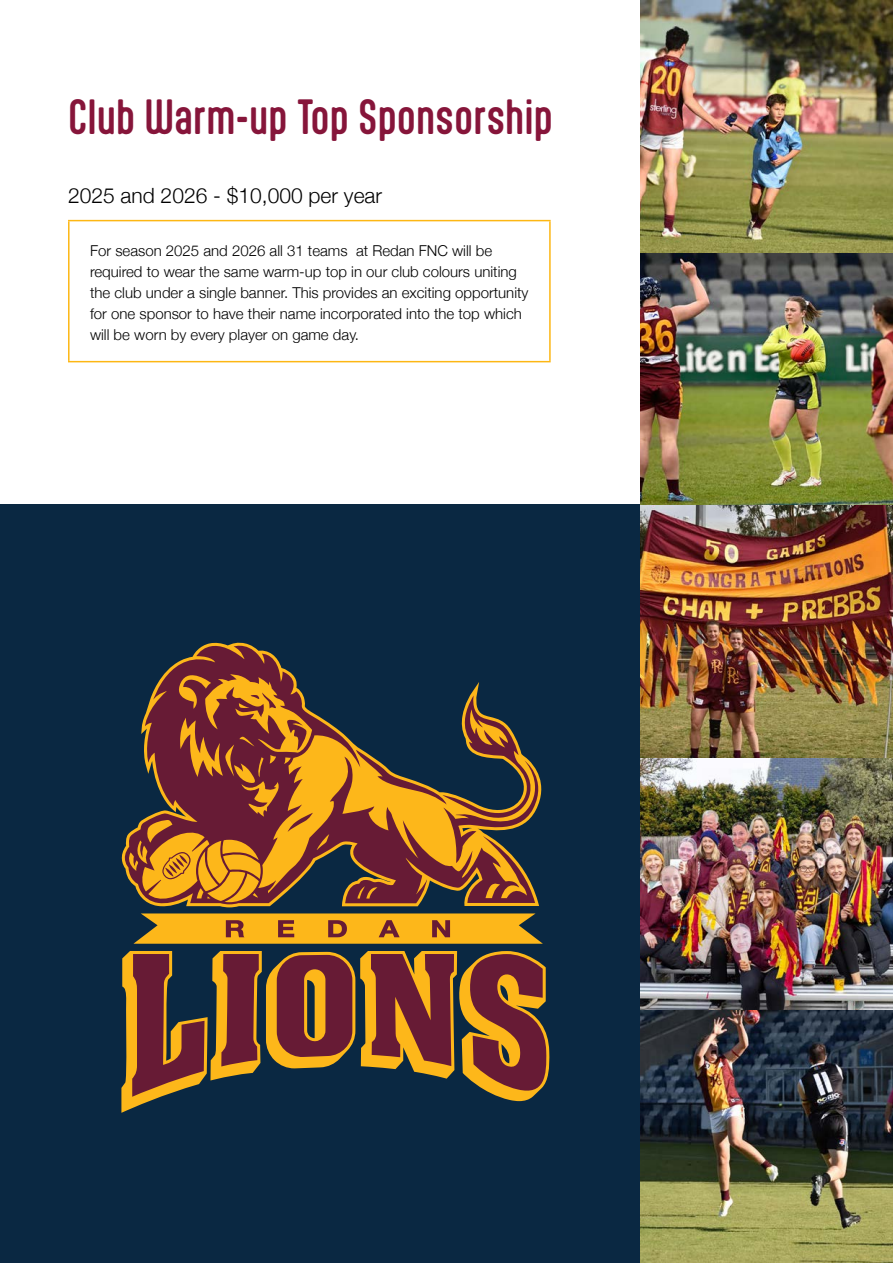
<style>
.page{position:relative;width:893px;height:1263px;background:#fff}
.page>*{position:absolute;margin:0;border:0;box-sizing:border-box;transform-origin:0 0}
.t1{font:500 42px "Aptly";color:#86153a}
.t2{font:300 21px "Helvetica Neue";color:#000}
.t3{font:300 15px/21px "Helvetica Neue";color:#000}
</style>
<div class="page">
<div style="left:0;top:505px;width:652px;height:758px;background:#0a2842"></div>
<hr style="left:68px;top:221px;width:2px;height:140px;background:#fdb714">
<hr style="left:68px;top:220px;width:483px;height:1px;background:#fdb714">
<hr style="left:549px;top:221px;width:2px;height:140px;background:#fdb714">
<hr style="left:68px;top:361px;width:483px;height:1px;background:#fdb714">
<svg style="left:535px;top:768px;width:7px;height:44px"></svg>
<svg style="left:121px;top:642px;width:414px;height:263px"></svg>
<svg style="left:250px;top:692px;width:27px;height:17px"></svg>
<svg style="left:133px;top:913px;width:410px;height:31px;background:#da9d1f"></svg>
<svg style="left:121px;top:951px;width:429px;height:162px"></svg>
<img style="left:641px;top:0;width:252px;height:1263px">
<h1 class="t1" style="left:68px;top:90px;width:486px">Club Warm-up Top Sponsorship</h1>
<h2 class="t2" style="left:68px;top:179px;width:316px">2025 and 2026 - $10,000 per year</h2>
<p class="t3" style="left:90px;top:239px;width:440px">For season 2025 and 2026 all 31 teams at Redan FNC will be required to wear the same warm-up top in our club colours uniting the club under a single banner. This provides an exciting opportunity for one sponsor to have their name incorporated into the top which will be worn by every player on game day.</p>
</div>
